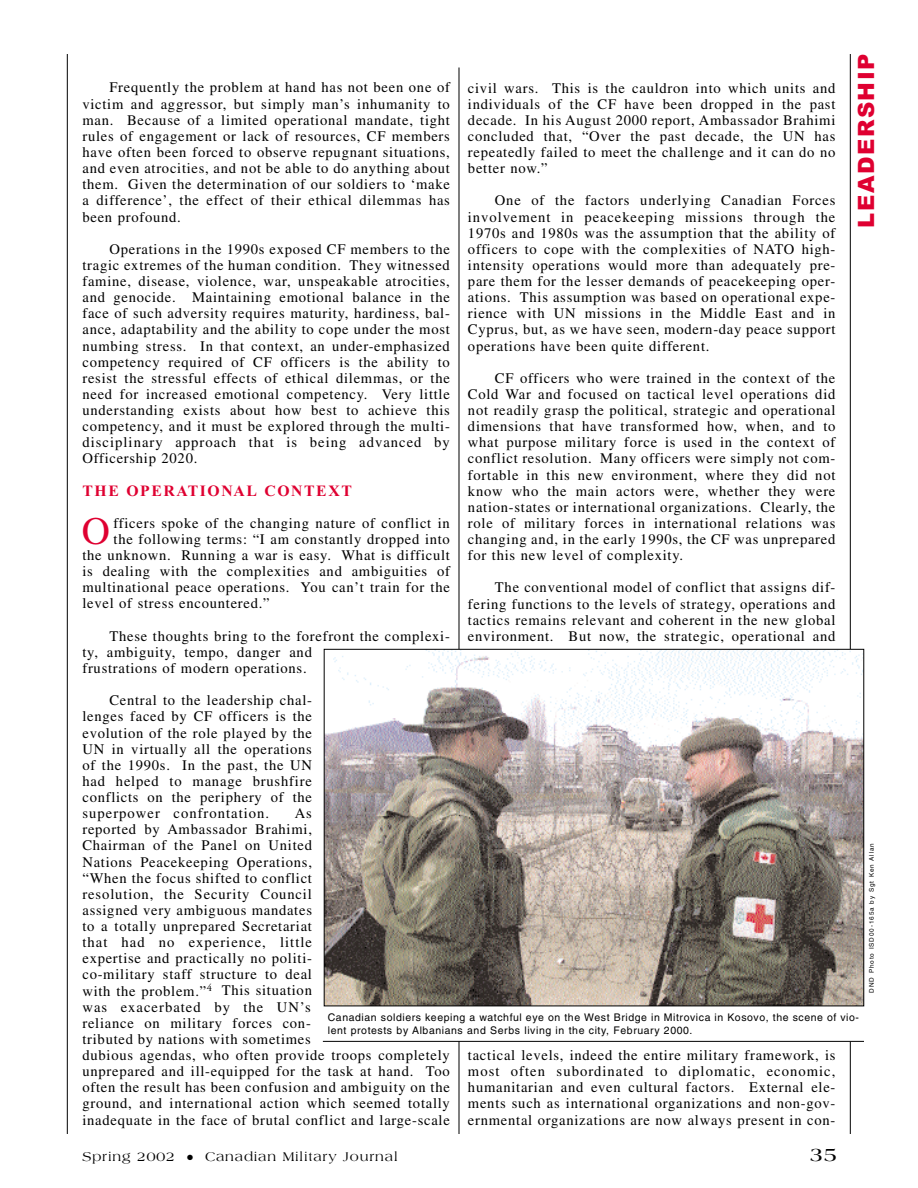
<style>
.page{position:relative;width:918px;height:1188px;background:#fff}
.page>*{position:absolute;margin:0;border:0;box-sizing:border-box;transform-origin:0 0}
.t1{font:39px "Times";color:#df0031}
.t2{font:900 22.5px "Arial";letter-spacing:.065em;color:#df0031}
.t3{font:700 19.5px "Americana";color:#000}
.t4{font:700 15.75px "Times New Roman";letter-spacing:.1em;color:#df0031}
.t5{font:14.7px/16.2px "Times";letter-spacing:.05em;color:#000;text-align:justify}
.t6{font:13.5px "Americana";letter-spacing:.065em;color:#000}
.t7{font:10.5px/12.8px "Helvetica";letter-spacing:.055em;color:#000}
.t8{font:6.3px "Helvetica";letter-spacing:.14em;color:#000}
</style>
<div class="page">
<hr style="left:67px;top:54px;width:1px;height:1080px;background:#000">
<hr style="left:850px;top:1042px;width:1px;height:92px;background:#000">
<hr style="left:850px;top:54px;width:1px;height:601px;background:#000">
<hr style="left:323px;top:1041px;width:541px;height:1px;background:#000">
<hr style="left:459px;top:67px;width:1px;height:593px;background:#000">
<hr style="left:459px;top:1041px;width:1px;height:93px;background:#000">
<img style="left:326px;top:651px;width:536px;height:353px">
<h2 class="t2" style="left:858px;top:228px;width:175px;rotate:-90deg">LEADERSHIP</h2>
<p class="t5" style="left:82px;top:81px;width:369px;text-indent:27px">Frequently the problem at hand has not been one of victim and aggressor, but simply man’s inhumanity to man. Because of a limited operational mandate, tight rules of engagement or lack of resources, CF members have often been forced to observe repugnant situations, and even atrocities, and not be able to do anything about them. Given the determination of our soldiers to ‘make a difference’, the effect of their ethical dilemmas has been profound.</p>
<p class="t5" style="left:82px;top:242px;width:369px;text-indent:27px">Operations in the 1990s exposed CF members to the tragic extremes of the human condition. They witnessed famine, disease, violence, war, unspeakable atrocities, and genocide. Maintaining emotional balance in the face of such adversity requires maturity, hardiness, bal&shy;ance, adaptability and the ability to cope under the most numbing stress. In that context, an under-emphasized competency required of CF officers is the ability to resist the stressful effects of ethical dilemmas, or the need for increased emotional competency. Very little understanding exists about how best to achieve this competency, and it must be explored through the multi&shy;disciplinary approach that is being advanced by Officership 2020.</p>
<p class="t4" style="left:82px;top:485px;width:271px">THE OPERATIONAL CONTEXT</p>
<h1 class="t1" style="left:82px;top:517px;width:30px">O</h1>
<p class="t5" style="left:114px;top:516px;width:338px">fficers spoke of the changing nature of conflict in</p>
<p class="t5" style="left:468px;top:81px;width:369px">civil wars. This is the cauldron into which units and individuals of the CF have been dropped in the past decade. In his August 2000 report, Ambassador Brahimi concluded that, “Over the past decade, the UN has repeatedly failed to meet the challenge and it can do no better now.”</p>
<p class="t5" style="left:468px;top:194px;width:369px;text-indent:27px">One of the factors underlying Canadian Forces involvement in peacekeeping missions through the 1970s and 1980s was the assumption that the ability of officers to cope with the complexities of NATO high&shy;intensity operations would more than adequately pre&shy;pare them for the lesser demands of peacekeeping oper&shy;ations. This assumption was based on operational expe&shy;rience with UN missions in the Middle East and in Cyprus, but, as we have seen, modern-day peace support operations have been quite different.</p>
<p class="t5" style="left:468px;top:371px;width:369px;text-indent:27px">CF officers who were trained in the context of the Cold War and focused on tactical level operations did not readily grasp the political, strategic and operational dimensions that have transformed how, when, and to what purpose military force is used in the context of conflict resolution. Many officers were simply not com&shy;fortable in this new environment, where they did not know who the main actors were, whether they were nation-states or international organizations. Clearly, the role of military forces in international relations was changing and, in the early 1990s, the CF was unprepared for this new level of complexity.</p>
<p class="t5" style="left:468px;top:581px;width:369px;text-indent:27px">The conventional model of conflict that assigns dif&shy;fering functions to the levels of strategy, operations and tactics remains relevant and coherent in the new global environment. But now, the strategic, operational and</p>
<p class="t5" style="left:114px;top:532px;width:338px">the following terms: “I am constantly dropped into</p>
<p class="t5" style="left:82px;top:548px;width:369px">the unknown. Running a war is easy. What is difficult</p>
<p class="t5" style="left:82px;top:565px;width:369px">is dealing with the complexities and ambiguities of</p>
<p class="t5" style="left:82px;top:581px;width:369px">multinational peace operations. You can’t train for the</p>
<p class="t5" style="left:82px;top:597px;width:189px">level of stress encountered.”</p>
<p class="t5" style="left:82px;top:629px;width:369px;text-align:left;text-indent:27px">These thoughts bring to the forefront the complexi&shy;ty, ambiguity, tempo, danger and<br>frustrations of modern operations.</p>
<p class="t5" style="left:82px;top:694px;width:231px;text-indent:27px">Central to the leadership chal&shy;lenges faced by CF officers is the evolution of the role played by the UN in virtually all the operations of the 1990s. In the past, the UN had helped to manage brushfire conflicts on the periphery of the superpower confrontation.</p>
<p class="t5" style="left:82px;top:807px;width:369px;text-align:left;text-indent:212px">As<br>reported by Ambassador Brahimi,<br>Chairman of the Panel on United<br>Nations Peacekeeping Operations,<br>“When the focus shifted to conflict<br>resolution, the Security Council<br>assigned very ambiguous mandates<br>to a totally unprepared Secretariat<br>that had no experience, little<br>expertise and practically no politi-<br>co-military staff structure to deal<br>with the problem.”<sup>4</sup> This situation<br>was exacerbated by the UN’s<br>reliance on military forces con-<br>tributed by nations with sometimes<br>dubious agendas, who often provide troops completely unprepared and ill-equipped for the task at hand. Too often the result has been confusion and ambiguity on the ground, and international action which seemed totally inadequate in the face of brutal conflict and large-scale</p>
<p class="t8" style="left:869px;top:993px;width:151px;rotate:-90deg">DND Photo ISD00-165a by Sgt Ken Allan</p>
<p class="t7" style="left:328px;top:1012px;width:533px">Canadian soldiers keeping a watchful eye on the West Bridge in Mitrovica in Kosovo, the scene of vio&shy;lent protests by Albanians and Serbs living in the city, February 2000.</p>
<p class="t5" style="left:468px;top:1048px;width:369px">tactical levels, indeed the entire military framework, is most often subordinated to diplomatic, economic, humanitarian and even cultural factors. External ele&shy;ments such as international organizations and non-gov&shy;ernmental organizations are now always present in con-</p>
<p class="t6" style="left:82px;top:1151px;width:317px">Spring 2002 ● Canadian Military Journal</p>
<h3 class="t3" style="left:810px;top:1147px;width:28px">35</h3>
</div>
